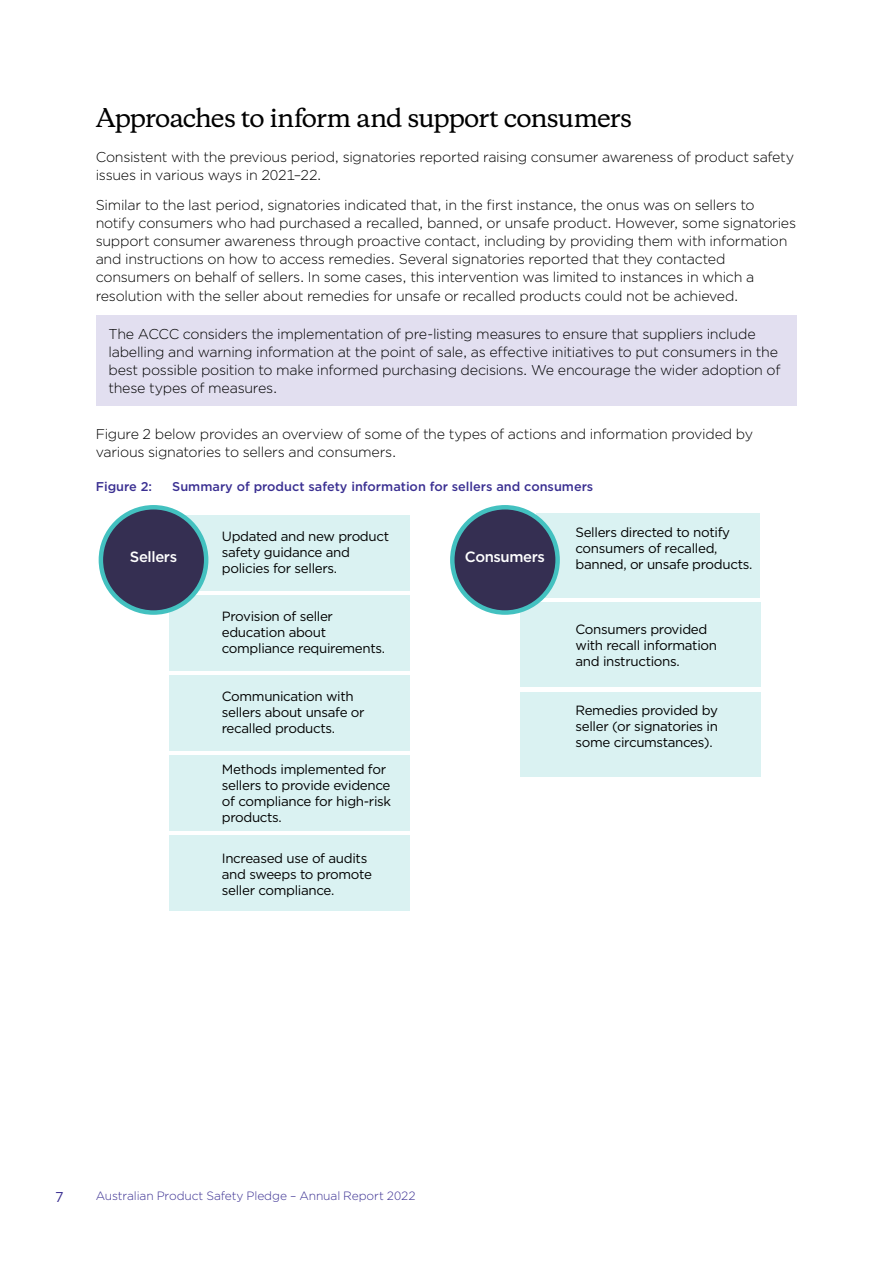
<style>
.page{position:relative;width:893px;height:1263px;background:#fff}
.page>*{position:absolute;margin:0;border:0;box-sizing:border-box;transform-origin:0 0}
._02_Heading_2{font:500 24px "Copernicus";letter-spacing:-.04em;color:#000}
.t1{font:500 14.85px "Gotham";letter-spacing:-.025em;color:#fff}
._01_Body_text{font:300 14.25px/18px "Gotham";letter-spacing:-.02em;color:#000}
.t2{font:14.25px "Gotham";color:#3b3092}
.t3{font:13.35px/16px "Gotham";letter-spacing:-.025em;color:#000}
._02_Figure_Heading{font:500 12.75px "Gotham";color:#3b3092}
.t4{font:300 12px "Gotham";letter-spacing:-.01em;color:#3b3092}
</style>
<div class="page">
<div style="left:96px;top:315px;width:700px;height:91px;background:#e2dff0"></div>
<div style="left:520px;top:602px;width:240px;height:85px;background:#daf2f2"></div>
<div style="left:520px;top:692px;width:240px;height:84px;background:#daf2f2"></div>
<div style="left:536px;top:513px;width:224px;height:85px;background:#daf2f2"></div>
<div style="left:169px;top:595px;width:240px;height:76px;background:#daf2f2"></div>
<div style="left:169px;top:675px;width:240px;height:76px;background:#daf2f2"></div>
<div style="left:169px;top:755px;width:240px;height:76px;background:#daf2f2"></div>
<div style="left:169px;top:835px;width:240px;height:76px;background:#daf2f2"></div>
<div style="left:169px;top:515px;width:240px;height:76px;background:#daf2f2"></div>
<div style="left:452px;top:507px;width:106px;height:105px;background:#352f52;border-radius:50%"></div>
<div style="left:450px;top:505px;width:110px;height:110px;border:4px solid #43c1c0;border-radius:50%"></div>
<div style="left:101px;top:507px;width:105px;height:105px;background:#352f52;border-radius:50%"></div>
<div style="left:99px;top:505px;width:109px;height:110px;border:4px solid #43c1c0;border-radius:50%"></div>
<h2 class="_02_Heading_2" style="left:96px;top:97px;width:538px">Approaches to inform and support consumers</h2>
<p class="_01_Body_text" style="left:96px;top:147px;width:700px">Consistent with the previous period, signatories reported raising consumer awareness of product safety issues in various ways in 2021–22.</p>
<p class="_01_Body_text" style="left:96px;top:196px;width:702px">Similar to the last period, signatories indicated that, in the first instance, the onus was on sellers to notify consumers who had purchased a recalled, banned, or unsafe product. However, some signatories support consumer awareness through proactive contact, including by providing them with information and instructions on how to access remedies. Several signatories reported that they contacted consumers on behalf of sellers. In some cases, this intervention was limited to instances in which a resolution with the seller about remedies for unsafe or recalled products could not be achieved.</p>
<p class="_01_Body_text" style="left:108px;top:325px;width:673px">The ACCC considers the implementation of pre-listing measures to ensure that suppliers include labelling and warning information at the point of sale, as effective initiatives to put consumers in the best possible position to make informed purchasing decisions. We encourage the wider adoption of these types of measures.</p>
<p class="_01_Body_text" style="left:96px;top:425px;width:659px">Figure 2 below provides an overview of some of the types of actions and information provided by various signatories to sellers and consumers.</p>
<p class="_02_Figure_Heading" style="left:96px;top:478px;width:58px">Figure 2:</p>
<p class="_02_Figure_Heading" style="left:172px;top:478px;width:423px">Summary of product safety information for sellers and consumers</p>
<p class="t1" style="left:130px;top:547px;width:49px">Sellers</p>
<p class="t3" style="left:222px;top:528px;width:169px">Updated and new product safety guidance and policies for sellers.</p>
<p class="t3" style="left:222px;top:608px;width:165px">Provision of seller education about compliance requirements.</p>
<p class="t3" style="left:222px;top:688px;width:144px">Communication with sellers about unsafe or recalled products.</p>
<p class="t3" style="left:222px;top:761px;width:171px">Methods implemented for sellers to provide evidence of compliance for high-risk products.</p>
<p class="t3" style="left:222px;top:849px;width:152px">Increased use of audits and sweeps to promote seller compliance.</p>
<p class="t1" style="left:465px;top:547px;width:82px">Consumers</p>
<p class="t3" style="left:575px;top:524px;width:178px">Sellers directed to notify consumers of recalled, banned, or unsafe products.</p>
<p class="t3" style="left:575px;top:621px;width:143px">Consumers provided with recall information and instructions.</p>
<p class="t3" style="left:575px;top:702px;width:144px;text-align:justify">Remedies provided by seller (or signatories in some circumstances).</p>
<p class="t2" style="left:55px;top:1188px;width:10px">7</p>
<p class="t4" style="left:96px;top:1188px;width:322px">Australian Product Safety Pledge – Annual Report 2022</p>
</div>
